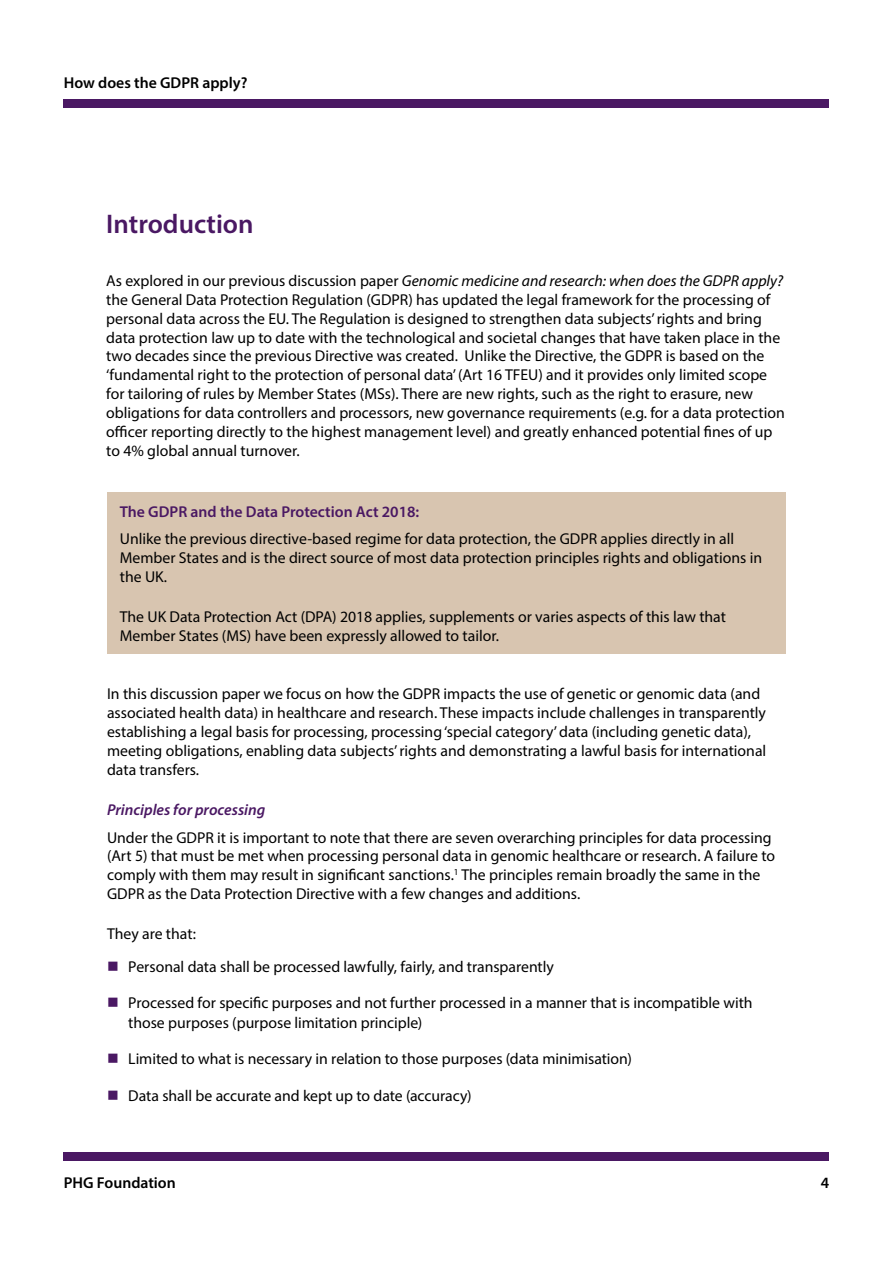
<style>
.page{position:relative;width:893px;height:1263px;background:#fff}
.page>*{position:absolute;margin:0;border:0;box-sizing:border-box;transform-origin:0 0}
.t1{font:600 27px "Myriad Pro";color:#4a1863}
.t2{font:15.75px/18.9px "Myriad Pro";color:#000}
.t3{font:600 15.75px "Myriad Pro";color:#4a1863}
.t4{font:600 15.75px "Myriad Pro";color:#000}
.t5{font:italic 600 15.75px "Myriad Pro";color:#4a1863}
.s1{font-style:italic}
</style>
<div class="page">
<div style="left:64px;top:100px;width:765px;height:8px;background:#4a1863"></div>
<div style="left:64px;top:1152px;width:765px;height:9px;background:#4a1863"></div>
<div style="left:107px;top:492px;width:679px;height:162px;background:#d8c5b0"></div>
<p class="t4" style="left:64px;top:73px;width:185px">How does the GDPR apply?</p>
<h1 class="t1" style="left:106px;top:207px;width:149px">Introduction</h1>
<p class="t2" style="left:106px;top:271px;width:680px">As explored in our previous discussion paper <span class="s1">Genomic medicine and research: when does the GDPR apply? </span>the General Data Protection Regulation (GDPR) has updated the legal framework for the processing of personal data across the EU. The Regulation is designed to strengthen data subjects’ rights and bring data protection law up to date with the technological and societal changes that have taken place in the two decades since the previous Directive was created. Unlike the Directive, the GDPR is based on the ‘fundamental right to the protection of personal data’ (Art 16 TFEU) and it provides only limited scope for tailoring of rules by Member States (MSs). There are new rights, such as the right to erasure, new obligations for data controllers and processors, new governance requirements (e.g. for a data protection officer reporting directly to the highest management level) and greatly enhanced potential fines of up to 4% global annual turnover.</p>
<p class="t3" style="left:120px;top:501px;width:301px">The GDPR and the Data Protection Act 2018:</p>
<p class="t2" style="left:120px;top:529px;width:644px">Unlike the previous directive-based regime for data protection, the GDPR applies directly in all<br>Member States and is the direct source of most data protection principles rights and obligations in the UK.</p>
<p class="t2" style="left:120px;top:607px;width:608px">The UK Data Protection Act (DPA) 2018 applies, supplements or varies aspects of this law that<br>Member States (MS) have been expressly allowed to tailor.</p>
<p class="t2" style="left:107px;top:684px;width:661px">In this discussion paper we focus on how the GDPR impacts the use of genetic or genomic data (and associated health data) in healthcare and research. These impacts include challenges in transparently establishing a legal basis for processing, processing ‘special category’ data (including genetic data), meeting obligations, enabling data subjects’ rights and demonstrating a lawful basis for international data transfers.</p>
<p class="t5" style="left:107px;top:800px;width:160px">Principles for processing</p>
<p class="t2" style="left:107px;top:827px;width:670px">Under the GDPR it is important to note that there are seven overarching principles for data processing (Art 5) that must be met when processing personal data in genomic healthcare or research. A failure to comply with them may result in significant sanctions.<sup>1</sup> The principles remain broadly the same in the GDPR as the Data Protection Directive with a few changes and additions.</p>
<p class="t2" style="left:128px;top:918px;width:427px;line-height:32.2px;text-indent:-21px">They are that:<br>Personal data shall be processed lawfully, fairly, and transparently</p>
<p class="t2" style="left:128px;top:993px;width:626px;line-height:19.5px">Processed for specific purposes and not further processed in a manner that is incompatible with those purposes (purpose limitation principle)</p>
<p class="t2" style="left:128px;top:1049px;width:505px">Limited to what is necessary in relation to those purposes (data minimisation)</p>
<p class="t2" style="left:128px;top:1086px;width:345px">Data shall be accurate and kept up to date (accuracy)</p>
<p class="t4" style="left:64px;top:1173px;width:114px">PHG Foundation</p>
<p class="t4" style="left:821px;top:1173px;width:10px">4</p>
</div>
